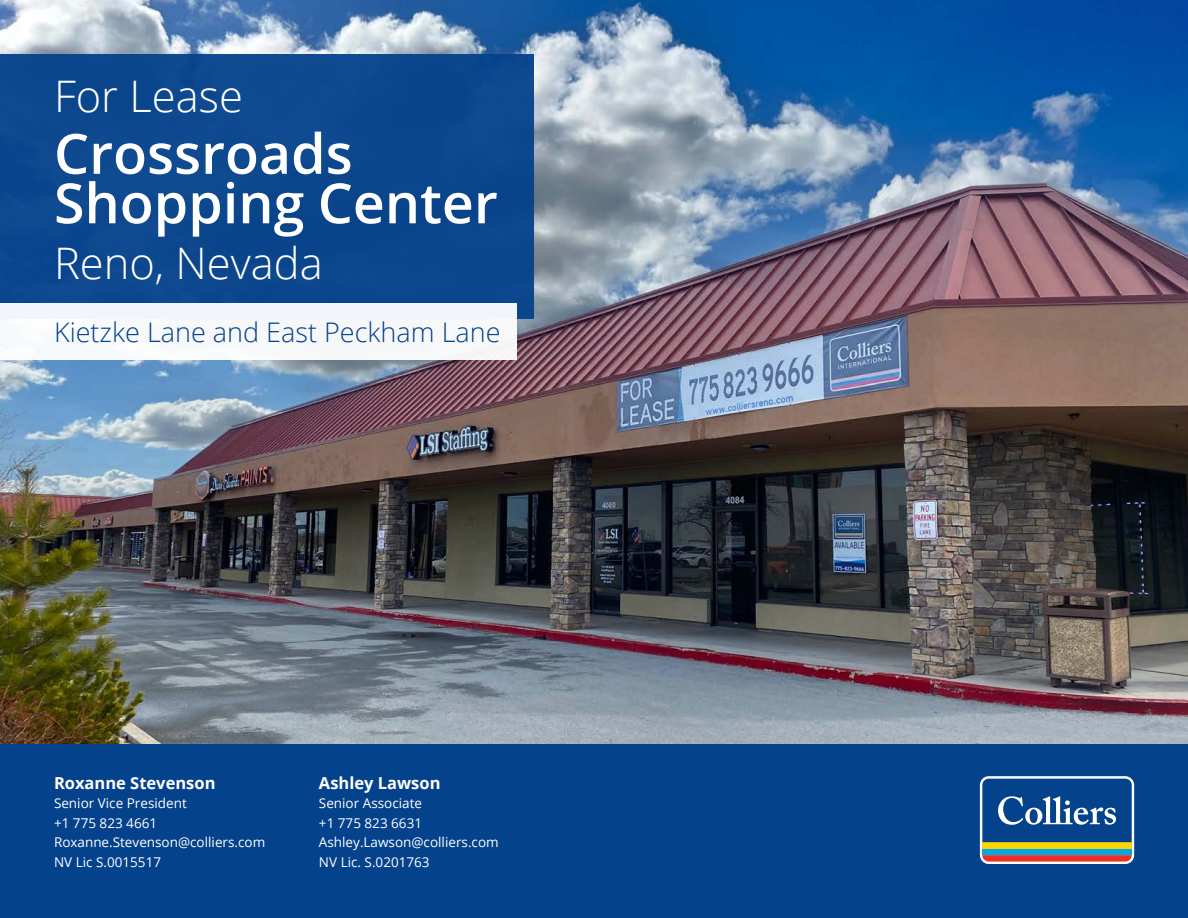
<style>
.page{position:relative;width:1188px;height:918px;background:#fff}
.page>*{position:absolute;margin:0;border:0;box-sizing:border-box;transform-origin:0 0}
.t1{font:600 55.5px/49.5px "Open Sans";color:#fff}
.t2{font:300 43.5px "Open Sans";color:#fff}
.t3{font:300 27px "Open Sans";color:#05428c}
.t4{font:700 16.5px "Open Sans";color:#fff}
.t5{font:13.5px "Open Sans";color:#fff}
</style>
<div class="page">
<img style="left:0;top:0;width:1188px;height:745px">
<div style="left:0;top:745px;width:1188px;height:173px;background:#05428c"></div>
<div style="left:0;top:54px;width:534px;height:265px;background:#0c478e"></div>
<div style="left:0;top:304px;width:517px;height:56px;background:#f6f7f9"></div>
<svg style="left:980px;top:776px;width:154px;height:88px"></svg>
<div style="left:982px;top:849px;width:150px;height:6px;background:#00a8e4"></div>
<div style="left:982px;top:842px;width:150px;height:7px;background:#fed503"></div>
<svg style="left:982px;top:855px;width:150px;height:7px"></svg>
<svg style="left:982px;top:779px;width:150px;height:63px"></svg>
<p class="t2" style="left:54px;top:66px;width:190px">For Lease</p>
<p class="t1" style="left:54px;top:128px;width:445px">Crossroads<br>Shopping Center</p>
<p class="t2" style="left:54px;top:234px;width:270px">Reno, Nevada</p>
<p class="t3" style="left:54px;top:314px;width:448px">Kietzke Lane and East Peckham Lane</p>
<p class="t4" style="left:54px;top:771px;width:163px">Roxanne Stevenson</p>
<p class="t5" style="left:54px;top:794px;width:134px">Senior Vice President</p>
<p class="t5" style="left:54px;top:814px;width:105px">+1 775 823 4661</p>
<p class="t5" style="left:54px;top:833px;width:213px">Roxanne.Stevenson@colliers.com</p>
<p class="t5" style="left:54px;top:853px;width:109px">NV Lic S.0015517</p>
<p class="t4" style="left:319px;top:771px;width:123px">Ashley Lawson</p>
<p class="t5" style="left:319px;top:794px;width:105px">Senior Associate</p>
<p class="t5" style="left:319px;top:814px;width:105px">+1 775 823 6631</p>
<p class="t5" style="left:319px;top:833px;width:181px">Ashley.Lawson@colliers.com</p>
<p class="t5" style="left:319px;top:853px;width:112px">NV Lic. S.0201763</p>
</div>
